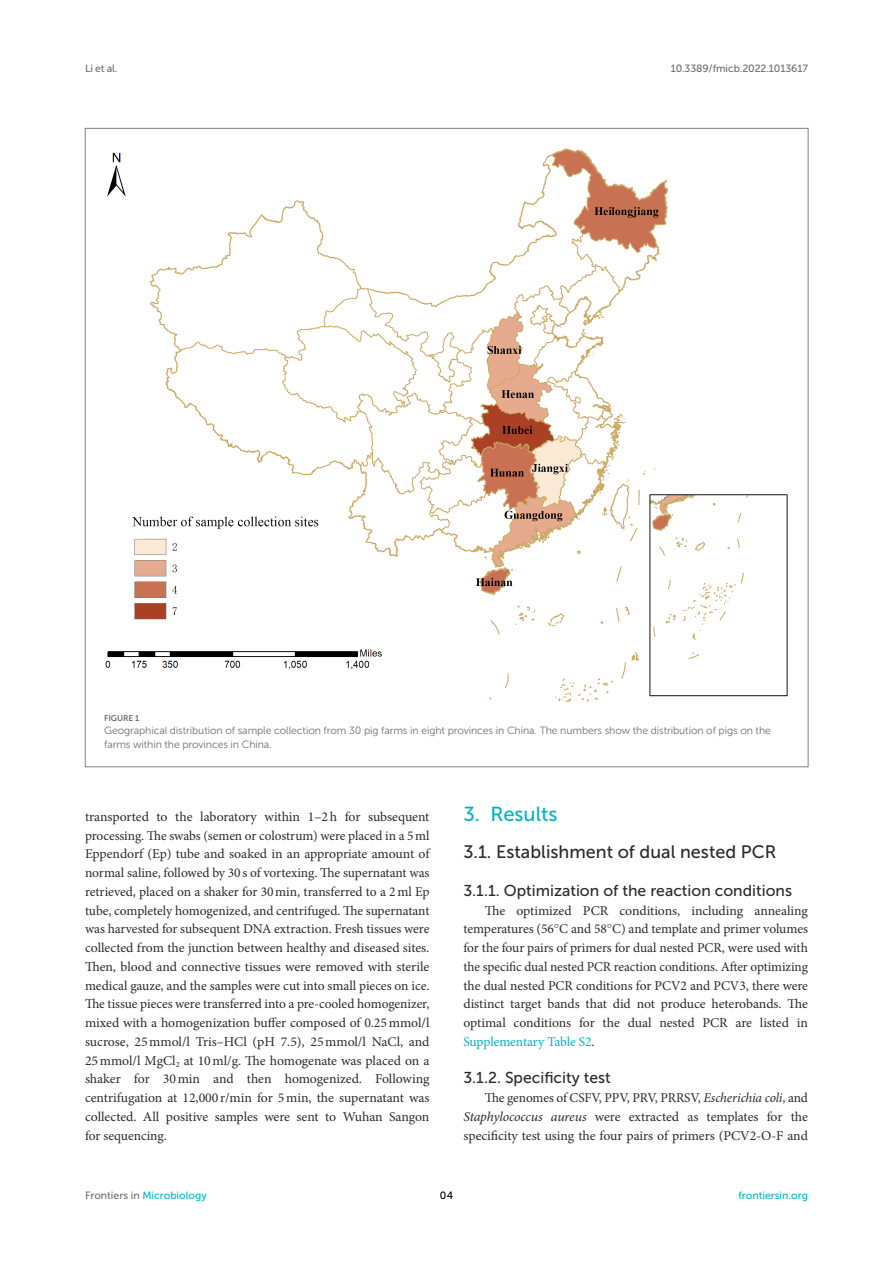
<style>
.page{position:relative;width:893px;height:1263px;background:#fff}
.page>*{position:absolute;margin:0;border:0;box-sizing:border-box;transform-origin:0 0}
.HEAD_1{font:20.25px "Museo Sans 500";color:#00b4c4}
.HEAD_2_after_HEAD_1{font:18px "Museo Sans 500";color:#2b2b2a}
.HEAD_3_after_HEAD_2{font:15.75px "Museo Sans 500";color:#2b2b2a}
.HEAD_3{font:15.75px "Museo Sans 500";color:#2b2b2a}
.TEXT{font:13.5px/18.8px "Minion Pro";letter-spacing:-.01em;color:#2b2b2a;text-align:justify}
.TEXT_FLUSH{font:13.5px/18.8px "Minion Pro";letter-spacing:-.01em;color:#2b2b2a;text-align:justify}
.FIG_LEG{font:10.5px/13.5px "Museo Sans 300";letter-spacing:-.01em;color:#706f70}
.t1{font:10.5px "Museo Sans 500";color:#00b4c4}
.t2{font:10.5px "Museo Sans 500";letter-spacing:-.015em;color:#706f70}
.t3{font:10.5px "Museo Sans 500";color:#000}
.FIG_HD{font:8.25px "Museo Sans 700";letter-spacing:-.01em;color:#706f70}
.s1{font-family:"STIX"}
.s2{color:#00b4c4}
.s3{font-style:italic}
.s4{color:#706f70}
</style>
<div class="page">
<img style="left:105px;top:148px;width:683px;height:554px">
<p class="t2" style="left:85px;top:63px;width:34px">Li et al.</p>
<p class="t2" style="left:671px;top:63px;width:139px">10.3389/fmicb.2022.1013617</p>
<p class="FIG_HD" style="left:104px;top:713px;width:37px">FIGURE 1</p>
<p class="FIG_LEG" style="left:104px;top:724px;width:668px">Geographical distribution of sample collection from 30 pig farms in eight provinces in China. The numbers show the distribution of pigs on the farms within the provinces in China.</p>
<p class="TEXT" style="left:85px;top:807px;width:346px">transported to the laboratory within 1–2h for subsequent processing. The swabs (semen or colostrum) were placed in a 5ml Eppendorf (Ep) tube and soaked in an appropriate amount of normal saline, followed by 30s of vortexing. The supernatant was retrieved, placed on a shaker for 30min, transferred to a 2ml Ep tube, completely homogenized, and centrifuged. The supernatant was harvested for subsequent DNA extraction. Fresh tissues were collected from the junction between healthy and diseased sites.<br>Then, blood and connective tissues were removed with sterile medical gauze, and the samples were cut into small pieces on ice.<br>The tissue pieces were transferred into a pre-cooled homogenizer, mixed with a homogenization buffer composed of 0.25mmol/l sucrose, 25mmol/l Tris–HCl (pH 7.5), 25mmol/l NaCl, and 25mmol/l MgCl<sub>2</sub> at 10ml/g. The homogenate was placed on a shaker for 30min and then homogenized. Following centrifugation at 12,000r/min for 5min, the supernatant was collected. All positive samples were sent to Wuhan Sangon for sequencing.</p>
<p class="HEAD_1" style="left:463px;top:803px;width:95px">3. Results</p>
<p class="HEAD_2_after_HEAD_1" style="left:463px;top:842px;width:314px">3.1. Establishment of dual nested PCR</p>
<p class="HEAD_3_after_HEAD_2" style="left:463px;top:882px;width:330px">3.1.1. Optimization of the reaction conditions</p>
<p class="TEXT_FLUSH" style="left:463px;top:901px;width:346px;text-indent:21px">The optimized PCR conditions, including annealing temperatures (56<span class="s1">°</span>C and 58<span class="s1">°</span>C) and template and primer volumes for the four pairs of primers for dual nested PCR, were used with the specific dual nested PCR reaction conditions. After optimizing the dual nested PCR conditions for PCV2 and PCV3, there were distinct target bands that did not produce heterobands. The optimal conditions for the dual nested PCR are listed in <span class="s2">Supplementary Table S2</span>.</p>
<p class="HEAD_3" style="left:463px;top:1069px;width:149px">3.1.2. Specificity test</p>
<p class="TEXT_FLUSH" style="left:463px;top:1088px;width:346px;text-indent:21px">The genomes of CSFV, PPV, PRV, PRRSV, <span class="s3">Escherichia coli</span>, and <span class="s3">Staphylococcus aureus</span> were extracted as templates for the specificity test using the four pairs of primers (PCV2-O-F and</p>
<p class="t1" style="left:85px;top:1190px;width:123px"><span class="s4">Frontiers in</span> Microbiology</p>
<p class="t3" style="left:440px;top:1190px;width:15px">04</p>
<p class="t1" style="left:738px;top:1190px;width:71px">frontiersin.org</p>
</div>
